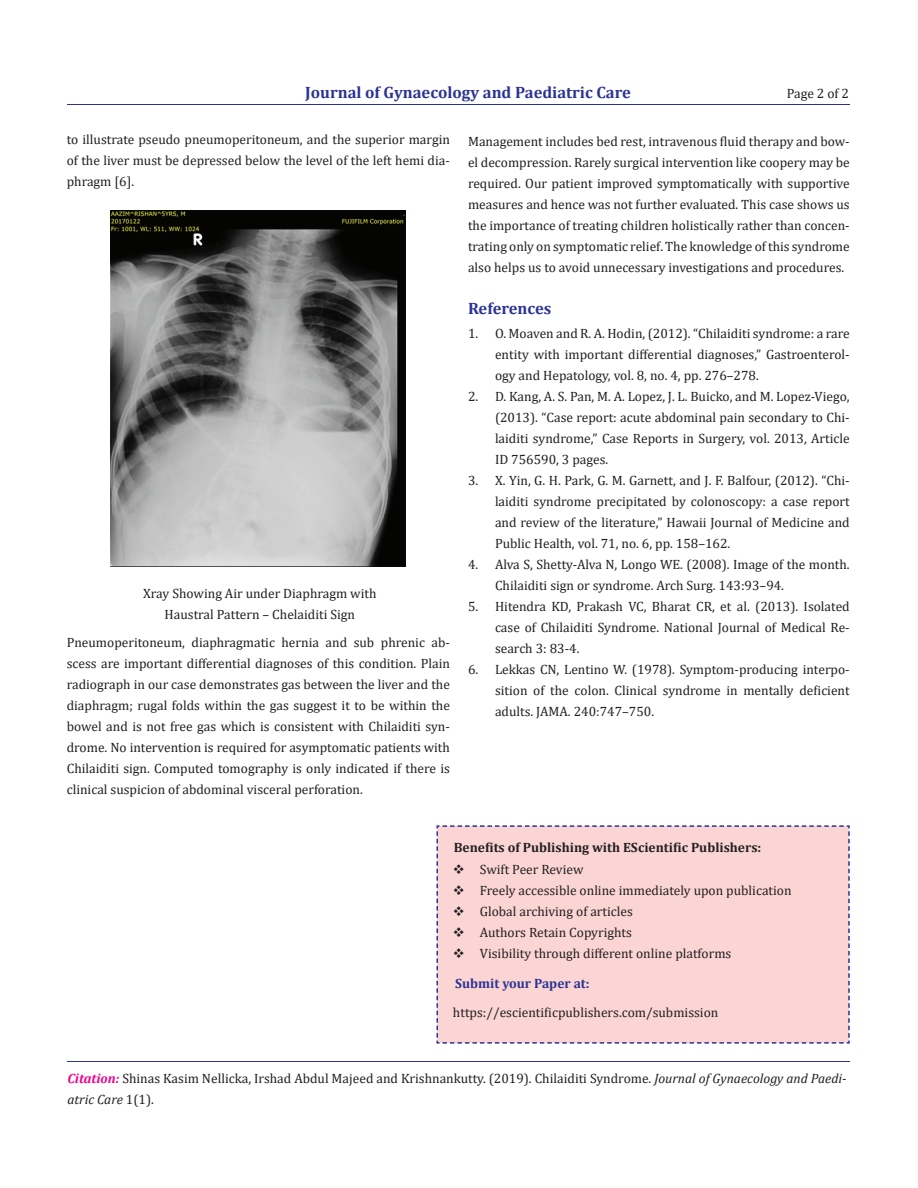
<style>
.page{position:relative;width:918px;height:1188px;background:#fff}
.page>*{position:absolute;margin:0;border:0;box-sizing:border-box;transform-origin:0 0}
.t1{font:700 16.5px "Cambria";color:#2b3393}
.t2{font:13.5px/21px "Cambria";color:#231f20;text-align:justify}
.t3{font:700 13.5px "Cambria";color:#231f20}
.t4{font:700 13.5px "Cambria";color:#2b3393}
.s1{font-weight:700;font-style:italic;color:#ed028c}
.s2{font-style:italic}
</style>
<div class="page">
<hr style="left:68px;top:105px;width:782px;height:1px;background:#2b3393">
<hr style="left:68px;top:1062px;width:782px;height:1px;background:#2b3393">
<img style="left:110px;top:211px;width:296px;height:356px">
<div style="left:436px;top:825px;width:414px;height:219px;background:#fbd5d4"></div>
<p class="t1" style="left:305px;top:80px;width:327px">Journal of Gynaecology and Paediatric Care</p>
<p class="t2" style="left:787px;top:83px;width:64px">Page 2 of 2</p>
<p class="t2" style="left:67px;top:129px;width:385px">to illustrate pseudo pneumoperitoneum, and the superior margin of the liver must be depressed below the level of the left hemi dia&shy;phragm [6].</p>
<p class="t2" style="left:143px;top:583px;width:235px;text-align:center">Xray Showing Air under Diaphragm with<br>Haustral Pattern – Chelaiditi Sign</p>
<p class="t2" style="left:67px;top:631px;width:385px">Pneumoperitoneum, diaphragmatic hernia and sub phrenic ab&shy;scess are important differential diagnoses of this condition. Plain radiograph in our case demonstrates gas between the liver and the diaphragm; rugal folds within the gas suggest it to be within the bowel and is not free gas which is consistent with Chilaiditi syn&shy;drome. No intervention is required for asymptomatic patients with Chilaiditi sign. Computed tomography is only indicated if there is clinical suspicion of abdominal visceral perforation.</p>
<p class="t2" style="left:468px;top:130px;width:383px">Management includes bed rest, intravenous fluid therapy and bow&shy;el decompression. Rarely surgical intervention like coopery may be required. Our patient improved symptomatically with supportive measures and hence was not further evaluated. This case shows us the importance of treating children holistically rather than concen&shy;trating only on symptomatic relief. The knowledge of this syndrome also helps us to avoid unnecessary investigations and procedures.</p>
<p class="t1" style="left:468px;top:296px;width:85px">References</p>
<p class="t2" style="left:495px;top:322px;width:356px;text-indent:-27px">1. O. Moaven and R. A. Hodin, (2012). “Chilaiditi syndrome: a rare entity with important differential diagnoses,” Gastroenterol&shy;ogy and Hepatology, vol. 8, no. 4, pp. 276–278.</p>
<p class="t2" style="left:495px;top:385px;width:356px;text-indent:-27px">2. D. Kang, A. S. Pan, M. A. Lopez, J. L. Buicko, and M. Lopez-Viego, (2013). “Case report: acute abdominal pain secondary to Chi&shy;laiditi syndrome,” Case Reports in Surgery, vol. 2013, Article ID 756590, 3 pages.</p>
<p class="t2" style="left:495px;top:469px;width:356px;text-indent:-27px">3. X. Yin, G. H. Park, G. M. Garnett, and J. F. Balfour, (2012). “Chi&shy;laiditi syndrome precipitated by colonoscopy: a case report and review of the literature,” Hawaii Journal of Medicine and Public Health, vol. 71, no. 6, pp. 158–162.</p>
<p class="t2" style="left:495px;top:553px;width:356px;text-indent:-27px">4. Alva S, Shetty-Alva N, Longo WE. (2008). Image of the month.<br>Chilaiditi sign or syndrome. Arch Surg. 143:93–94.</p>
<p class="t2" style="left:495px;top:595px;width:356px;text-indent:-27px">5. Hitendra KD, Prakash VC, Bharat CR, et al. (2013). Isolated case of Chilaiditi Syndrome. National Journal of Medical Re&shy;search 3: 83-4.</p>
<p class="t2" style="left:495px;top:658px;width:356px;text-indent:-27px">6. Lekkas CN, Lentino W. (1978). Symptom-producing interpo&shy;sition of the colon. Clinical syndrome in mentally deficient adults. JAMA. 240:747–750.</p>
<p class="t3" style="left:454px;top:837px;width:309px">Benefits of Publishing with EScientific Publishers:</p>
<p class="t2" style="left:453px;top:859px;width:132px">❖ Swift Peer Review</p>
<p class="t2" style="left:453px;top:880px;width:340px">❖ Freely accessible online immediately upon publication</p>
<p class="t2" style="left:453px;top:901px;width:181px">❖ Global archiving of articles</p>
<p class="t2" style="left:453px;top:922px;width:180px">❖ Authors Retain Copyrights</p>
<p class="t2" style="left:453px;top:943px;width:280px">❖ Visibility through different online platforms</p>
<p class="t4" style="left:455px;top:974px;width:136px">Submit your Paper at:</p>
<p class="t2" style="left:453px;top:1001px;width:267px">https://escientificpublishers.com/submission</p>
<p class="t2" style="left:67px;top:1068px;width:780px"><span class="s1">Citation:</span> Shinas Kasim Nellicka, Irshad Abdul Majeed and Krishnankutty. (2019). Chilaiditi Syndrome. <span class="s2">Journal of Gynaecology and Paedi&shy;atric Care</span> 1(1).</p>
</div>
